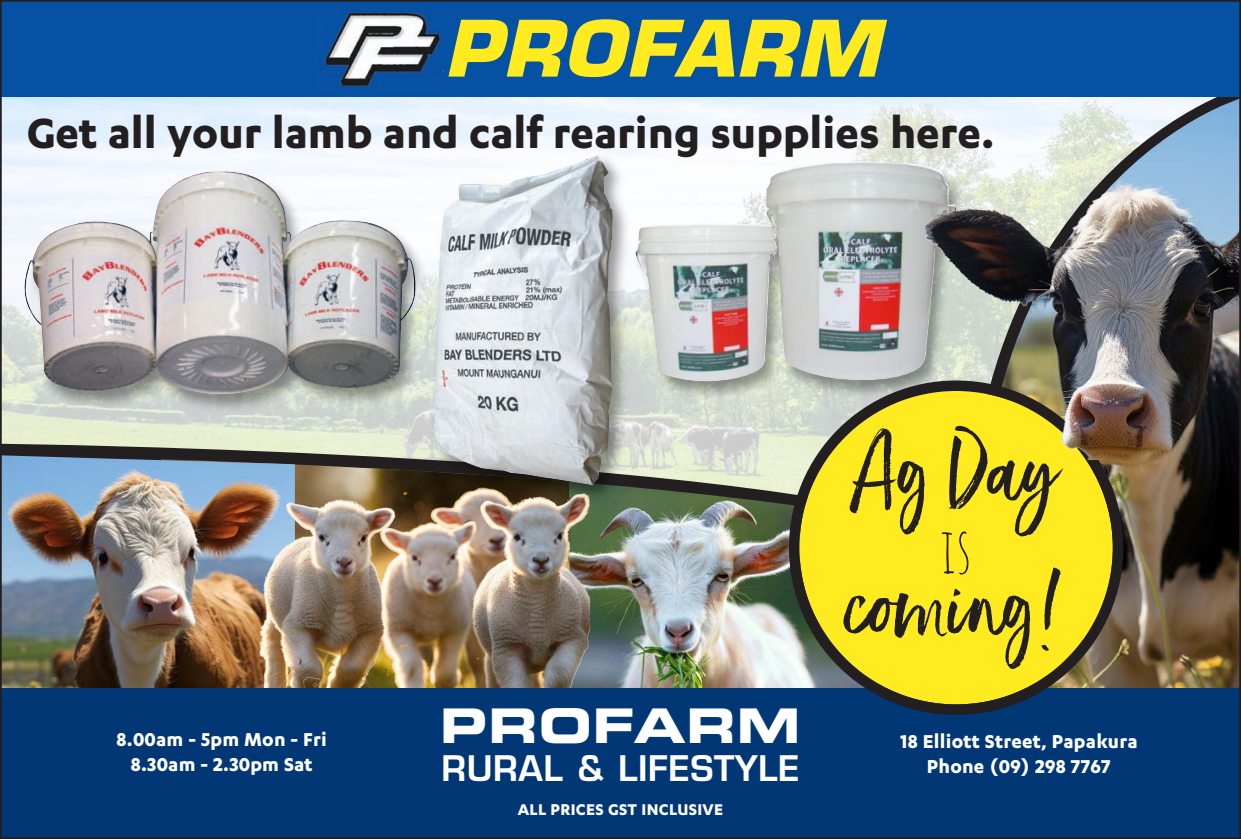
<style>
.page{position:relative;width:1241px;height:839px;background:#fff}
.page>*{position:absolute;margin:0;border:0;box-sizing:border-box;transform-origin:0 0}
.t1{font:84px "Ernestand Emily Upright";color:#231f20}
.t2{font:italic 700 75.77px "Eurostile";letter-spacing:.02em;color:#ffeb1f;scale:1.05 1}
.t3{font:63px "Amatic SC";color:#231f20}
.t4{font:700 49px "Karbon";color:#231f20}
.t5{font:47.77px "Eurostile Bold Extended Two";letter-spacing:.02em;color:#fff}
.t6{font:600 34.3px "Eurostile";letter-spacing:.015em;color:#fff}
.t7{font:700 21.7px/25px "Karbon";letter-spacing:.01em;color:#fff;text-align:center}
.t8{font:700 18.03px "Karbon";letter-spacing:.015em;color:#fff}
</style>
<div class="page">
<svg style="left:3px;top:443px;width:785px;height:24px;background:#a0a393"></svg>
<img style="left:586px;top:123px;width:321px;height:325px">
<img style="left:678px;top:161px;width:229px;height:223px">
<div style="left:0;top:0;width:1240px;height:97px;background:#0551a4"></div>
<img style="left:316px;top:11px;width:127px;height:79px">
<img style="left:590px;top:467px;width:198px;height:221px">
<img style="left:1123px;top:459px;width:114px;height:229px">
<img style="left:3px;top:455px;width:292px;height:233px">
<img style="left:161px;top:458px;width:429px;height:230px">
<div style="left:0;top:688px;width:1240px;height:150px;background:#013775"></div>
<svg style="left:788px;top:380px;width:335px;height:334px;background:#cfc434"></svg>
<img style="left:907px;top:98px;width:330px;height:361px">
<img style="left:389px;top:133px;width:289px;height:418px">
<img style="left:433px;top:155px;width:179px;height:330px">
<img style="left:3px;top:148px;width:447px;height:285px">
<img style="left:23px;top:168px;width:393px;height:228px">
<h2 class="t2" style="left:444px;top:20px;width:416px">PROFARM</h2>
<h3 class="t4" style="left:27px;top:102px;width:969px">Get all your lamb and calf rearing supplies here.</h3>
<p class="t7" style="left:117px;top:726px;width:212px">8.00am - 5pm Mon - Fri<br>8.30am - 2.30pm Sat</p>
<h3 class="t5" style="left:440px;top:708px;width:362px">PROFARM</h3>
<h3 class="t6" style="left:441px;top:755px;width:359px">RURAL &amp; LIFESTYLE</h3>
<p class="t8" style="left:517px;top:797px;width:207px">ALL PRICES GST INCLUSIVE</p>
<h1 class="t1" style="left:851px;top:406px;width:210px">Ag Day</h1>
<h3 class="t3" style="left:939px;top:515px;width:34px">is</h3>
<h1 class="t1" style="left:846px;top:540px;width:218px">coming!</h1>
<p class="t7" style="left:900px;top:728px;width:239px">18 Elliott Street, Papakura<br>Phone (09) 298 7767</p>
</div>
